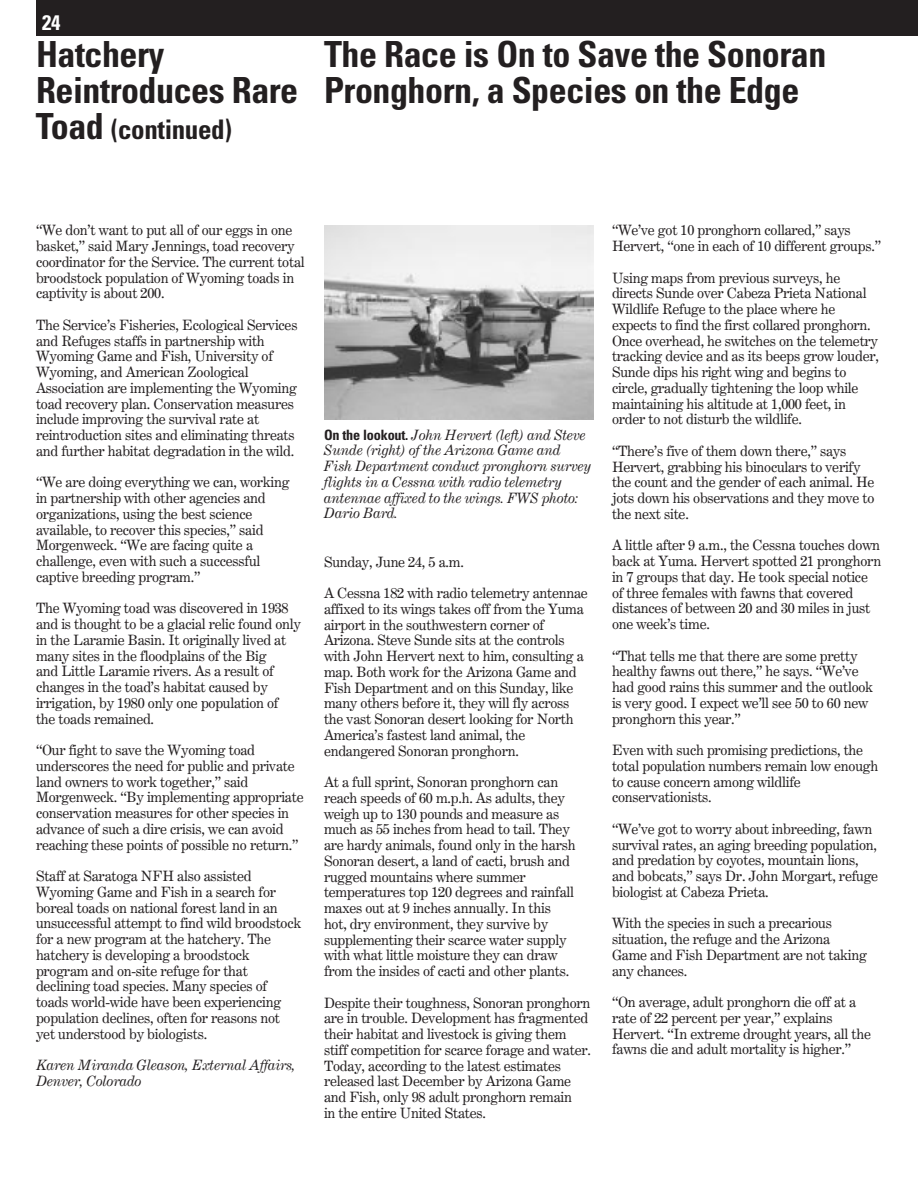
<style>
.page{position:relative;width:918px;height:1188px;background:#fff}
.page>*{position:absolute;margin:0;border:0;box-sizing:border-box;transform-origin:0 0}
.t1{font:700 condensed 36px/36px "Univers";letter-spacing:-.015em;color:#231f20}
.t2{font:700 condensed 27px "Univers";letter-spacing:-.015em;color:#231f20}
.t3{font:700 condensed 21px "Univers";color:#fff}
.t4{font:14.25px/15.8px "Century Expanded BT";letter-spacing:-.015em;color:#231f20}
.t5{font:italic 14.25px/15.8px "Century Expanded BT";letter-spacing:-.015em;color:#231f20}
.s1{font-size:36px}
.s2{font-family:"Univers";font-weight:700;font-style:normal;font-stretch:condensed}
</style>
<div class="page">
<div style="left:36px;top:0;width:882px;height:36px;background:#231f20"></div>
<img style="left:324px;top:225px;width:270px;height:194px">
<h3 class="t3" style="left:42px;top:15px;width:20px">24</h3>
<h1 class="t1" style="left:36px;top:40px;width:264px">Hatchery<br>Reintroduces Rare</h1>
<h2 class="t2" style="left:36px;top:119px;width:197px"><span class="s1">Toad</span> (continued)</h2>
<h1 class="t1" style="left:324px;top:40px;width:504px">The Race is On to Save the Sonoran<br>Pronghorn, a Species on the Edge</h1>
<p class="t4" style="left:36px;top:224px;width:270px">“We don’t want to put all of our eggs in one basket,” said Mary Jennings, toad recovery coordinator for the Service. The current total broodstock population of Wyoming toads in captivity is about 200.</p>
<p class="t4" style="left:36px;top:319px;width:263px">The Service’s Fisheries, Ecological Services and Refuges staffs in partnership with Wyoming Game and Fish, University of Wyoming, and American Zoological Association are implementing the Wyoming toad recovery plan. Conservation measures include improving the survival rate at reintroduction sites and eliminating threats and further habitat degradation in the wild.</p>
<p class="t4" style="left:36px;top:476px;width:255px">“We are doing everything we can, working in partnership with other agencies and organizations, using the best science available, to recover this species,” said Morgenweck. “We are facing quite a challenge, even with such a successful captive breeding program.”</p>
<p class="t4" style="left:36px;top:602px;width:267px">The Wyoming toad was discovered in 1938 and is thought to be a glacial relic found only in the Laramie Basin. It originally lived at many sites in the floodplains of the Big<br>and Little Laramie rivers. As a result of changes in the toad’s habitat caused by irrigation, by 1980 only one population of the toads remained.</p>
<p class="t4" style="left:36px;top:744px;width:269px">“Our fight to save the Wyoming toad underscores the need for public and private land owners to work together,” said Morgenweck. “By implementing appropriate conservation measures for other species in advance of such a dire crisis, we can avoid reaching these points of possible no return.”</p>
<p class="t4" style="left:36px;top:870px;width:267px">Staff at Saratoga NFH also assisted Wyoming Game and Fish in a search for boreal toads on national forest land in an unsuccessful attempt to find wild broodstock for a new program at the hatchery. The hatchery is developing a broodstock program and on-site refuge for that declining toad species. Many species of toads world-wide have been experiencing population declines, often for reasons not yet understood by biologists.</p>
<p class="t5" style="left:36px;top:1059px;width:261px">Karen Miranda Gleason, External Affairs,<br>Denver, Colorado</p>
<p class="t5" style="left:324px;top:428px;width:269px"><span class="s2">On the lookout.</span> John Hervert (left) and Steve Sunde (right) of the Arizona Game and Fish Department conduct pronghorn survey flights in a Cessna with radio telemetry antennae affixed to the wings. FWS photo:<br>Dario Bard.</p>
<p class="t4" style="left:324px;top:555px;width:141px">Sunday, June 24, 5 a.m.</p>
<p class="t4" style="left:324px;top:587px;width:265px">A Cessna 182 with radio telemetry antennae affixed to its wings takes off from the Yuma airport in the southwestern corner of Arizona. Steve Sunde sits at the controls with John Hervert next to him, consulting a map. Both work for the Arizona Game and Fish Department and on this Sunday, like many others before it, they will fly across the vast Sonoran desert looking for North America’s fastest land animal, the endangered Sonoran pronghorn.</p>
<p class="t4" style="left:324px;top:776px;width:253px">At a full sprint, Sonoran pronghorn can reach speeds of 60 m.p.h. As adults, they weigh up to 130 pounds and measure as much as 55 inches from head to tail. They are hardy animals, found only in the harsh Sonoran desert, a land of cacti, brush and rugged mountains where summer temperatures top 120 degrees and rainfall maxes out at 9 inches annually. In this hot, dry environment, they survive by supplementing their scarce water supply with what little moisture they can draw from the insides of cacti and other plants.</p>
<p class="t4" style="left:324px;top:996px;width:268px">Despite their toughness, Sonoran pronghorn are in trouble. Development has fragmented their habitat and livestock is giving them stiff competition for scarce forage and water.<br>Today, according to the latest estimates released last December by Arizona Game and Fish, only 98 adult pronghorn remain<br>in the entire United States.</p>
<p class="t4" style="left:612px;top:224px;width:270px">“We’ve got 10 pronghorn collared,” says<br>Hervert, “one in each of 10 different groups.”</p>
<p class="t4" style="left:612px;top:271px;width:268px">Using maps from previous surveys, he directs Sunde over Cabeza Prieta National Wildlife Refuge to the place where he expects to find the first collared pronghorn.<br>Once overhead, he switches on the telemetry tracking device and as its beeps grow louder, Sunde dips his right wing and begins to circle, gradually tightening the loop while maintaining his altitude at 1,000 feet, in order to not disturb the wildlife.</p>
<p class="t4" style="left:612px;top:445px;width:264px">“There’s five of them down there,” says Hervert, grabbing his binoculars to verify the count and the gender of each animal. He jots down his observations and they move to the next site.</p>
<p class="t4" style="left:612px;top:539px;width:271px">A little after 9 a.m., the Cessna touches down back at Yuma. Hervert spotted 21 pronghorn in 7 groups that day. He took special notice of three females with fawns that covered distances of between 20 and 30 miles in just one week’s time.</p>
<p class="t4" style="left:612px;top:649px;width:263px">“That tells me that there are some pretty healthy fawns out there,” he says. “We’ve had good rains this summer and the outlook is very good. I expect we’ll see 50 to 60 new pronghorn this year.”</p>
<p class="t4" style="left:612px;top:744px;width:268px">Even with such promising predictions, the total population numbers remain low enough to cause concern among wildlife conservationists.</p>
<p class="t4" style="left:612px;top:822px;width:268px">“We’ve got to worry about inbreeding, fawn survival rates, an aging breeding population, and predation by coyotes, mountain lions, and bobcats,” says Dr. John Morgart, refuge biologist at Cabeza Prieta.</p>
<p class="t4" style="left:612px;top:917px;width:256px">With the species in such a precarious situation, the refuge and the Arizona<br>Game and Fish Department are not taking any chances.</p>
<p class="t4" style="left:612px;top:996px;width:261px">“On average, adult pronghorn die off at a rate of 22 percent per year,” explains Hervert. “In extreme drought years, all the fawns die and adult mortality is higher.”</p>
</div>
